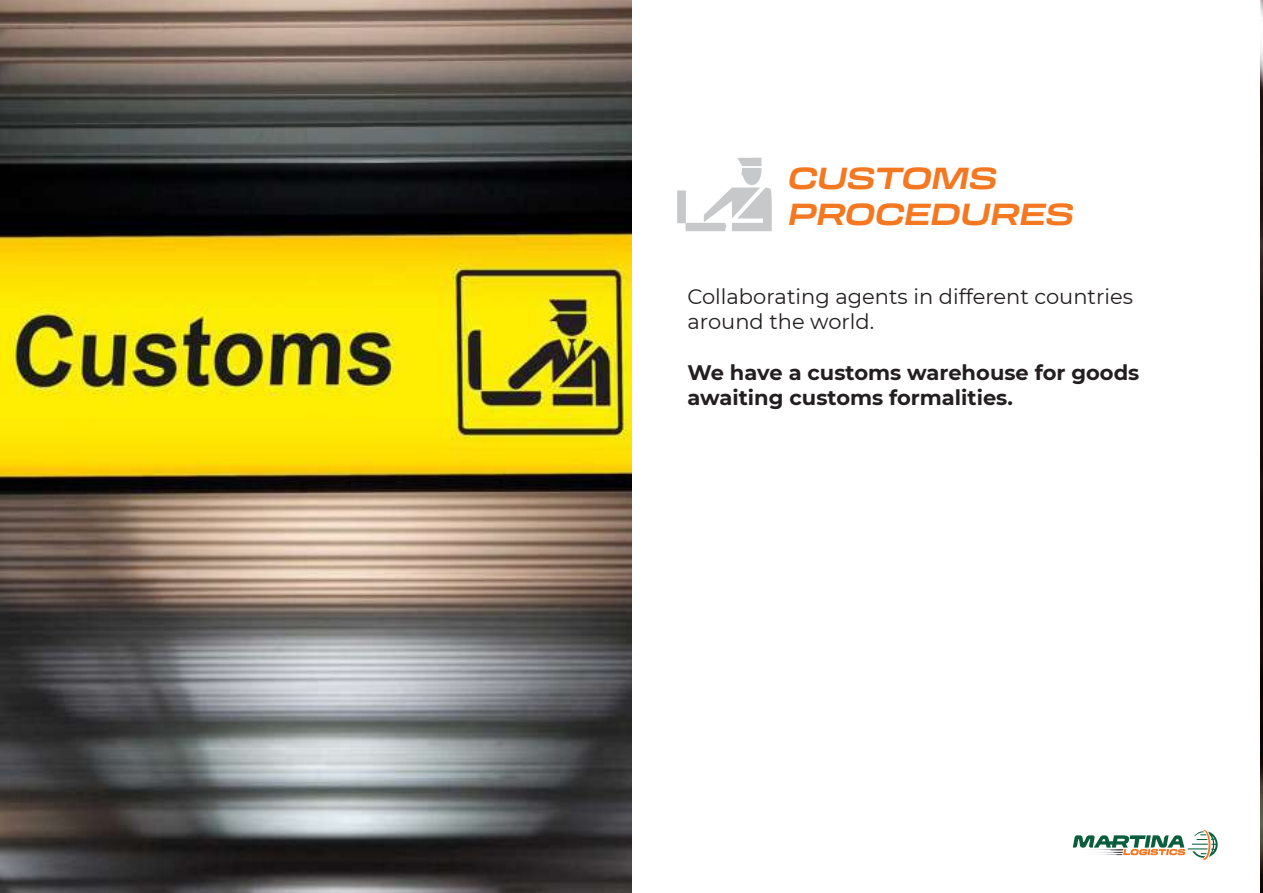
<style>
.page{position:relative;width:1263px;height:893px;background:#fff}
.page>*{position:absolute;margin:0;border:0;box-sizing:border-box;transform-origin:0 0}
.t1{font:italic 700 expanded 30px/36px "Transducer";color:#f47721}
.t2{font:700 21px/25.2px "Montserrat";color:#231f20}
.t3{font:21px/25.2px "Montserrat";color:#231f20}
</style>
<div class="page">
<img style="left:0;top:0;width:631px;height:893px">
<img style="left:1261px;top:0;width:2px;height:893px">
<svg style="left:677px;top:158px;width:95px;height:73px"></svg>
<svg style="left:1073px;top:830px;width:145px;height:30px"></svg>
<h1 class="t1" style="left:787px;top:160px;width:287px">CUSTOMS<br>PROCEDURES</h1>
<p class="t3" style="left:687px;top:283px;width:447px">Collaborating agents in different countries around the world.</p>
<p class="t2" style="left:687px;top:359px;width:453px">We have a customs warehouse for goods awaiting customs formalities.</p>
</div>
